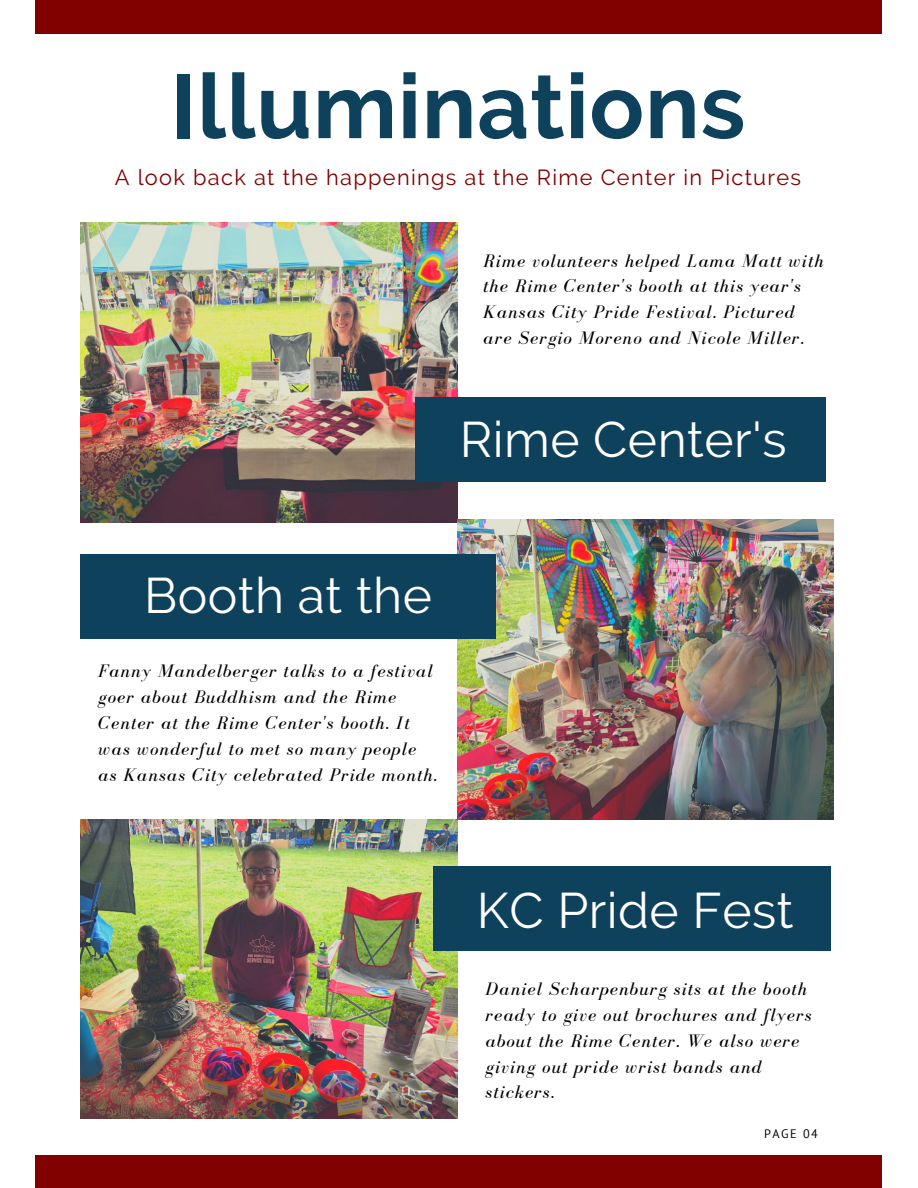
<style>
.page{position:relative;width:918px;height:1188px;background:#fff}
.page>*{position:absolute;margin:0;border:0;box-sizing:border-box;transform-origin:0 0}
.t1{font:700 90.3px "Raleway";letter-spacing:.01em;color:#0e415c}
.t2{font:49.8px "Raleway";letter-spacing:.01em;color:#fff}
.t3{font:21.75px "Raleway";letter-spacing:.06em;color:#810000}
.t4{font:italic 18.75px/25.8px "Bodoni FLF";letter-spacing:.06em;color:#000}
.t5{font:12.3px "PT Sans";letter-spacing:.12em;color:#000}
</style>
<div class="page">
<div style="left:36px;top:1156px;width:846px;height:32px;background:#810000"></div>
<div style="left:36px;top:0;width:846px;height:34px;background:#810000"></div>
<img style="left:80px;top:223px;width:377px;height:299px">
<img style="left:457px;top:520px;width:377px;height:299px">
<img style="left:80px;top:819px;width:377px;height:299px">
<div style="left:415px;top:397px;width:411px;height:84px;background:#0e415c"></div>
<div style="left:80px;top:555px;width:415px;height:84px;background:#0e415c"></div>
<div style="left:434px;top:867px;width:397px;height:84px;background:#0e415c"></div>
<h1 class="t1" style="left:171px;top:53px;width:576px">Illuminations</h1>
<p class="t3" style="left:115px;top:164px;width:688px">A look back at the happenings at the Rime Center in Pictures</p>
<p class="t4" style="left:483px;top:247px;width:342px">Rime volunteers helped Lama Matt with the Rime Center's booth at this year's Kansas City Pride Festival. Pictured are Sergio Moreno and Nicole Miller.</p>
<h2 class="t2" style="left:460px;top:411px;width:328px">Rime Center's</h2>
<h2 class="t2" style="left:144px;top:566px;width:289px">Booth at the</h2>
<p class="t4" style="left:98px;top:658px;width:340px">Fanny Mandelberger talks to a festival goer about Buddhism and the Rime Center at the Rime Center's booth. It was wonderful to met so many people as Kansas City celebrated Pride month.</p>
<h2 class="t2" style="left:477px;top:881px;width:318px">KC Pride Fest</h2>
<p class="t4" style="left:486px;top:976px;width:327px">Daniel Scharpenburg sits at the booth ready to give out brochures and flyers about the Rime Center. We also were giving out pride wrist bands and stickers.</p>
<p class="t5" style="left:764px;top:1125px;width:55px">PAGE 04</p>
</div>
